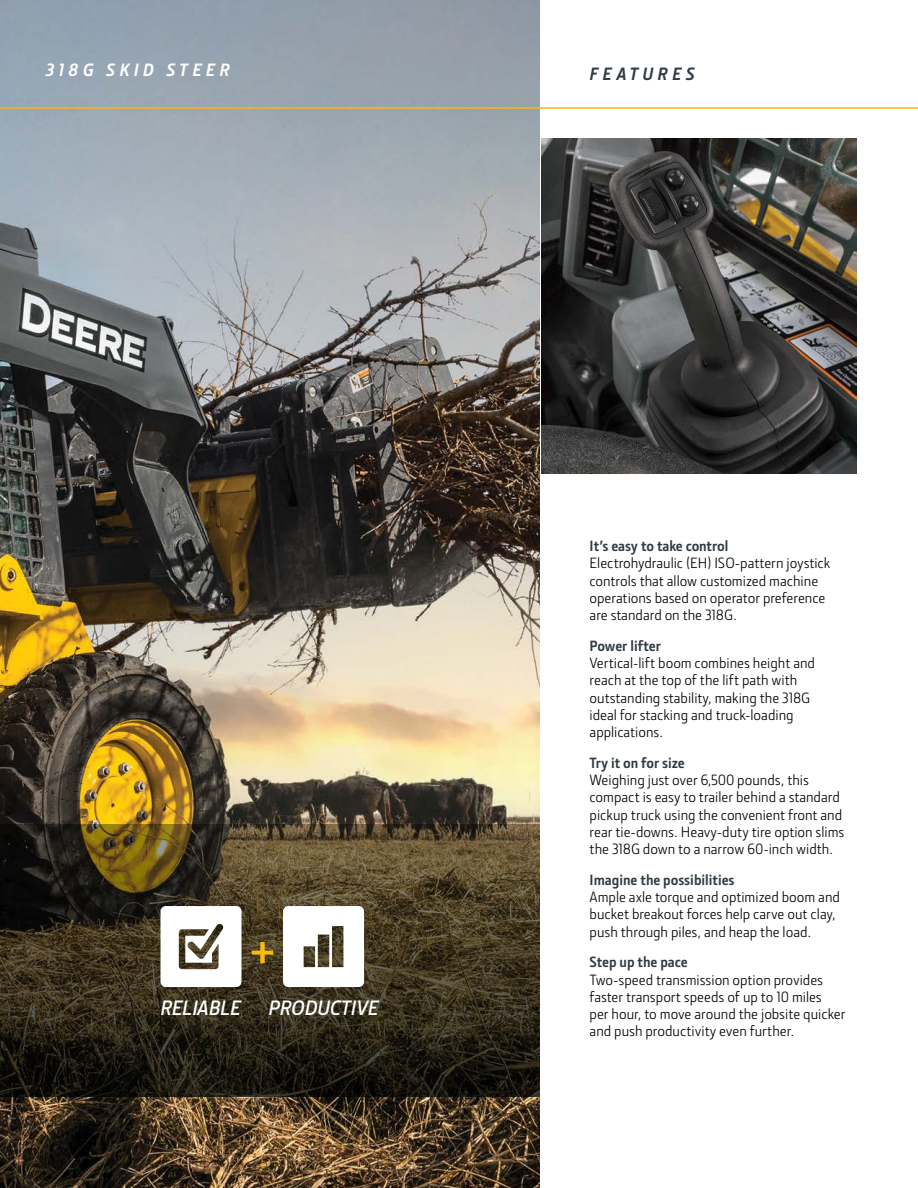
<style>
.page{position:relative;width:918px;height:1188px;background:#fff}
.page>*{position:absolute;margin:0;border:0;box-sizing:border-box;transform-origin:0 0}
.t1{font:600 47.85px "JD Sans Pro";color:#fdb814}
.t2{font:italic 600 21px "JD Sans Pro";color:#fff}
.t3{font:italic 700 18px "JD Sans Pro";letter-spacing:.24em;color:#fff}
.t4{font:italic 700 18px "JD Sans Pro";letter-spacing:.25em;color:#303c42}
.t5{font:15px/17.2px "JD Sans Pro";color:#000}
.t6{font:700 15px "JD Sans Pro";color:#303c42}
</style>
<div class="page">
<img style="left:0;top:113px;width:540px;height:1075px">
<svg style="left:0;top:0;width:918px;height:109px"></svg>
<svg style="left:0;top:824px;width:540px;height:273px;background:#3a311e"></svg>
<svg style="left:283px;top:906px;width:81px;height:81px"></svg>
<svg style="left:161px;top:906px;width:81px;height:81px"></svg>
<img style="left:0;top:99px;width:540px;height:14px">
<img style="left:542px;top:138px;width:314px;height:335px">
<p class="t3" style="left:46px;top:59px;width:185px">318G SKID STEER</p>
<h1 class="t1" style="left:249px;top:921px;width:29px">+</h1>
<h2 class="t2" style="left:160px;top:994px;width:82px">RELIABLE</h2>
<h2 class="t2" style="left:269px;top:994px;width:112px">PRODUCTIVE</h2>
<p class="t4" style="left:590px;top:62px;width:107px">FEATURES</p>
<p class="t6" style="left:590px;top:536px;width:140px">It’s easy to take control</p>
<p class="t5" style="left:590px;top:554px;width:242px">Electrohydraulic (EH) ISO-pattern joystick controls that allow customized machine operations based on operator preference are standard on the 318G.</p>
<p class="t6" style="left:590px;top:636px;width:73px">Power lifter</p>
<p class="t5" style="left:590px;top:654px;width:227px">Vertical-lift boom combines height and reach at the top of the lift path with outstanding stability, making the 318G ideal for stacking and truck-loading applications.</p>
<p class="t6" style="left:590px;top:753px;width:97px">Try it on for size</p>
<p class="t5" style="left:590px;top:771px;width:256px">Weighing just over 6,500 pounds, this compact is easy to trailer behind a standard pickup truck using the convenient front and rear tie-downs. Heavy-duty tire option slims the 318G down to a narrow 60-inch width.</p>
<p class="t6" style="left:590px;top:870px;width:146px">Imagine the possibilities</p>
<p class="t5" style="left:590px;top:888px;width:252px">Ample axle torque and optimized boom and bucket breakout forces help carve out clay, push through piles, and heap the load.</p>
<p class="t6" style="left:590px;top:952px;width:100px">Step up the pace</p>
<p class="t5" style="left:590px;top:970px;width:257px">Two-speed transmission option provides faster transport speeds of up to 10 miles<br>per hour, to move around the jobsite quicker and push productivity even further.</p>
</div>
